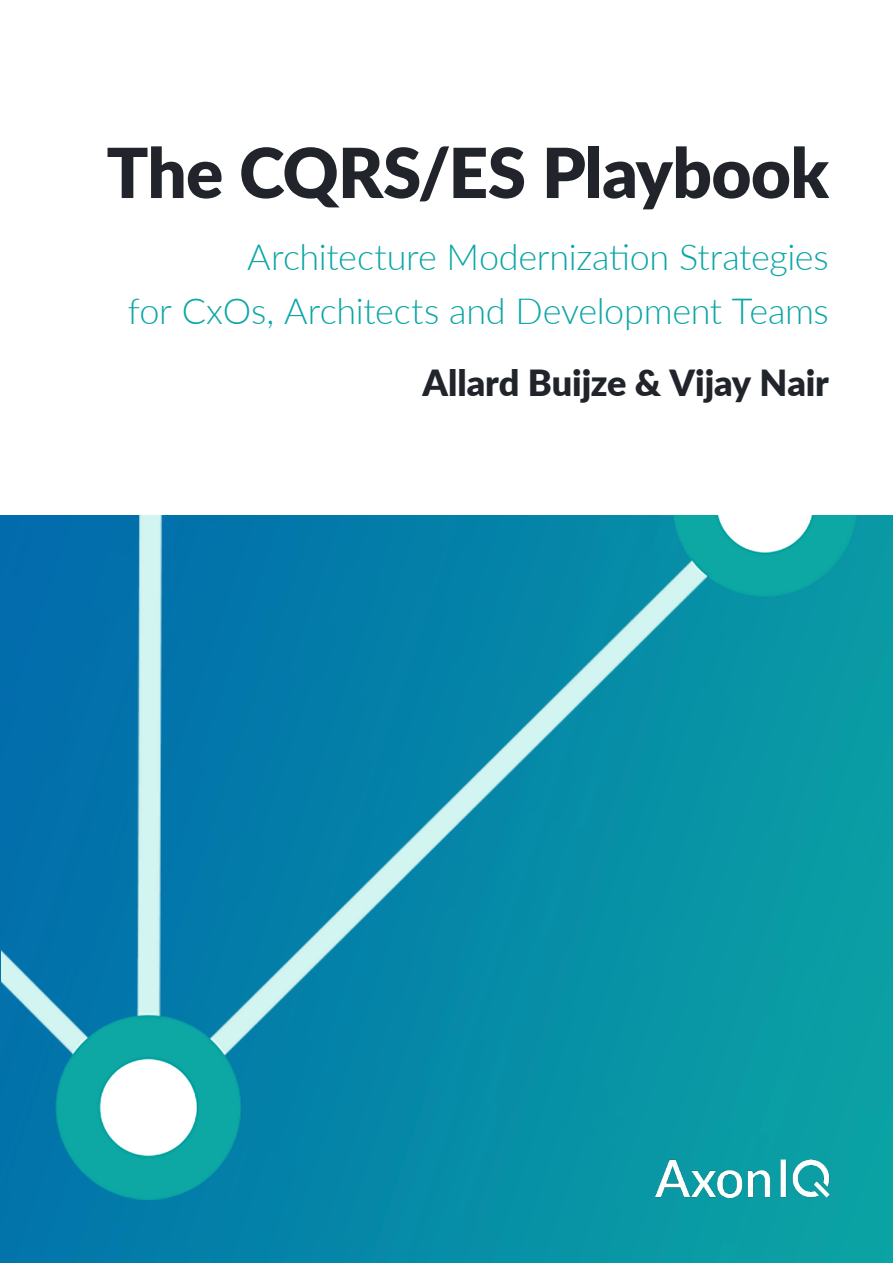
<style>
.page{position:relative;width:893px;height:1263px;background:#fff}
.page>*{position:absolute;margin:0;border:0;box-sizing:border-box;transform-origin:0 0}
.t1{font:900 69px "Lato";letter-spacing:-.01em;color:#21252b}
.t2{font:300 36px/54px "Lato";letter-spacing:-.01em;color:#0da6a6;text-align:right}
.t3{font:900 36px "Lato";letter-spacing:-.005em;color:#21252b}
</style>
<div class="page">
<img style="left:0;top:515px;width:893px;height:748px">
<img style="left:2px;top:515px;width:855px;height:685px">
<img style="left:656px;top:1160px;width:174px;height:38px">
<h1 class="t1" style="left:107px;top:121px;width:724px">The CQRS/ES Playbook</h1>
<p class="t2" style="left:128px;top:229px;width:703px">Architecture Modernization Strategies<br>for CxOs, Architects and Development Teams</p>
<p class="t3" style="left:422px;top:356px;width:408px">Allard Buijze &amp; Vijay Nair</p>
</div>
